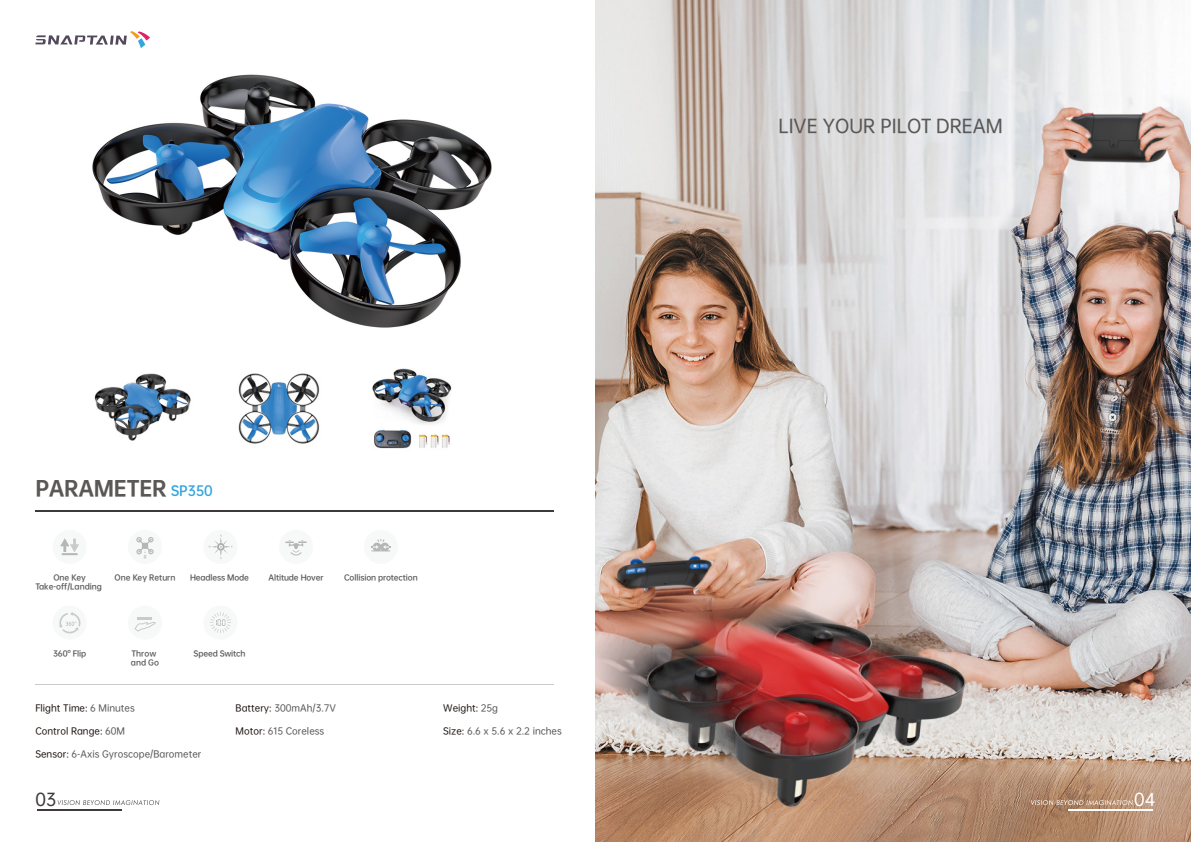
<style>
.page{position:relative;width:1191px;height:842px;background:#fff}
.page>*{position:absolute;margin:0;border:0;box-sizing:border-box;transform-origin:0 0}
.t1{font:20px "OPPO Sans H";letter-spacing:-.02em;color:#595857}
.t2{font:18px "OPPO Sans M";color:#595857}
.t3{font:16.6px "OPPO Sans M";color:#3e3a39}
.t4{font:16.6px "OPPO Sans M";color:#fff}
.t5{font:9px "OPPO Sans M";color:#595757}
.t6{font:9px "OPPO Sans M";color:#221714}
.t7{font:7.5px/9px "OPPO Sans B";letter-spacing:-.025em;color:#595757}
.s1{font-family:"OPPO Sans B";font-size:13px;color:#34a5de}
.s2{color:#595757}
.s3{color:#221714}
</style>
<div class="page">
<img style="left:595px;top:0;width:596px;height:842px">
<hr style="left:35px;top:684px;width:519px;height:1px;background:#c9caca">
<hr style="left:37px;top:809px;width:84px;height:2px;background:#3e3a39">
<svg style="left:58px;top:800px;width:101px;height:5px"></svg>
<hr style="left:1068px;top:809px;width:84px;height:2px;background:#fff">
<svg style="left:1031px;top:800px;width:101px;height:5px"></svg>
<div style="left:279px;top:530px;width:34px;height:34px;background:#f7f8f8;border-radius:50%"></div>
<svg style="left:285px;top:540px;width:22px;height:15px"></svg>
<div style="left:364px;top:530px;width:34px;height:34px;background:#f7f8f8;border-radius:50%"></div>
<div style="left:203px;top:530px;width:34px;height:34px;background:#f7f8f8;border-radius:50%"></div>
<svg style="left:208px;top:535px;width:25px;height:24px"></svg>
<div style="left:128px;top:530px;width:34px;height:34px;background:#f7f8f8;border-radius:50%"></div>
<svg style="left:136px;top:537px;width:18px;height:21px"></svg>
<div style="left:128px;top:606px;width:34px;height:34px;background:#f7f8f8;border-radius:50%"></div>
<svg style="left:134px;top:622px;width:22px;height:10px"></svg>
<hr style="left:138px;top:617px;width:14px;height:3px;background:#c9caca">
<div style="left:53px;top:606px;width:34px;height:34px;background:#f7f8f8;border-radius:50%"></div>
<svg style="left:59px;top:612px;width:22px;height:22px"></svg>
<div style="left:203px;top:606px;width:34px;height:34px;background:#f7f8f8;border-radius:50%"></div>
<svg style="left:210px;top:612px;width:21px;height:21px"></svg>
<div style="left:53px;top:530px;width:34px;height:34px;background:#f7f8f8;border-radius:50%"></div>
<svg style="left:60px;top:538px;width:19px;height:17px"></svg>
<img style="left:92px;top:74px;width:400px;height:254px">
<hr style="left:35px;top:510px;width:519px;height:1px;background:#3d3a39">
<svg style="left:35px;top:31px;width:115px;height:17px"></svg>
<img style="left:372px;top:368px;width:80px;height:81px">
<img style="left:94px;top:373px;width:97px;height:68px">
<img style="left:238px;top:373px;width:82px;height:71px">
<svg style="left:371px;top:539px;width:19px;height:12px"></svg>
<h1 class="t1" style="left:35px;top:471px;width:179px">PARAMETER <span class="s1">SP350</span></h1>
<p class="t7" style="left:35px;top:572px;width:68px;text-align:center">One Key<br>Take-off/Landing</p>
<p class="t7" style="left:115px;top:572px;width:62px">One Key Return</p>
<p class="t7" style="left:190px;top:572px;width:61px">Headless Mode</p>
<p class="t7" style="left:268px;top:572px;width:57px">Altitude Hover</p>
<p class="t7" style="left:344px;top:572px;width:75px">Collision protection</p>
<p class="t7" style="left:53px;top:648px;width:35px">360° Flip</p>
<p class="t7" style="left:193px;top:648px;width:54px">Speed Switch</p>
<p class="t7" style="left:131px;top:648px;width:30px">Throw and Go</p>
<p class="t6" style="left:35px;top:700px;width:101px">Flight Time: <span class="s2">6 Minutes</span></p>
<p class="t6" style="left:35px;top:723px;width:91px">Control Range: <span class="s2">60M</span></p>
<p class="t5" style="left:35px;top:746px;width:167px"><span class="s3">Sensor:</span> 6-Axis Gyroscope/Barometer</p>
<p class="t5" style="left:236px;top:700px;width:102px"><span class="s3">Battery:</span> 300mAh/3.7V</p>
<p class="t5" style="left:236px;top:723px;width:90px"><span class="s3">Motor:</span> 615 Coreless</p>
<p class="t6" style="left:443px;top:700px;width:56px">Weight: <span class="s2">25g</span></p>
<p class="t5" style="left:443px;top:723px;width:120px"><span class="s3">Size:</span> 6.6 x 5.6 x 2.2 inches</p>
<h2 class="t2" style="left:778px;top:111px;width:226px">LIVE YOUR PILOT DREAM</h2>
<h3 class="t3" style="left:35px;top:786px;width:23px">03</h3>
<h3 class="t4" style="left:1134px;top:786px;width:23px">04</h3>
</div>
